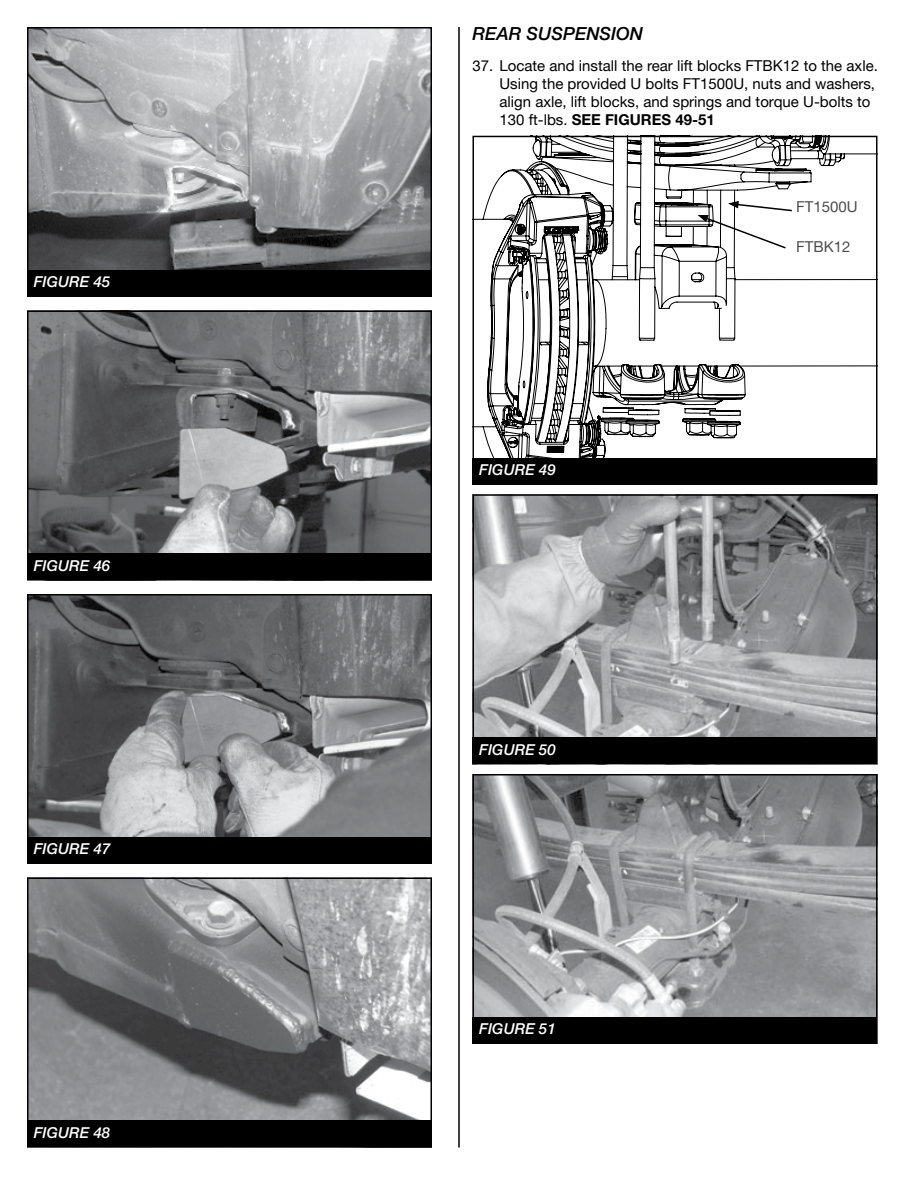
<style>
.page{position:relative;width:918px;height:1188px;background:#fff}
.page>*{position:absolute;margin:0;border:0;box-sizing:border-box;transform-origin:0 0}
.t1{font:italic 500 18px "Helvetica Neue LT Std";color:#000}
.t2{font:15px/18px "Helvetica Neue LT Std";color:#000}
.t3{font:italic 500 15px "Helvetica Neue LT Std";color:#fff}
.t4{font:15px "Helvetica Neue LT Std";color:#4d4d4d}
.s1{font-weight:700}
</style>
<div class="page">
<hr style="left:458px;top:27px;width:2px;height:1121px;background:#000">
<img style="left:30px;top:30px;width:399px;height:240px">
<div style="left:27px;top:27px;width:405px;height:270px;border:2px solid #000"></div>
<div style="left:27px;top:270px;width:405px;height:27px;background:#000"></div>
<img style="left:30px;top:313px;width:399px;height:241px">
<div style="left:27px;top:310px;width:405px;height:270px;border:2px solid #000"></div>
<div style="left:27px;top:554px;width:405px;height:26px;background:#000"></div>
<img style="left:30px;top:597px;width:399px;height:240px">
<div style="left:27px;top:594px;width:405px;height:270px;border:2px solid #000"></div>
<div style="left:27px;top:837px;width:405px;height:27px;background:#000"></div>
<img style="left:30px;top:881px;width:399px;height:239px">
<div style="left:27px;top:878px;width:405px;height:270px;border:2px solid #000"></div>
<div style="left:27px;top:1120px;width:405px;height:28px;background:#000"></div>
<img style="left:475px;top:497px;width:400px;height:240px">
<div style="left:472px;top:494px;width:406px;height:270px;border:2px solid #000"></div>
<div style="left:472px;top:737px;width:406px;height:27px;background:#000"></div>
<img style="left:475px;top:777px;width:400px;height:240px">
<div style="left:472px;top:774px;width:406px;height:270px;border:2px solid #000"></div>
<div style="left:472px;top:1017px;width:406px;height:27px;background:#000"></div>
<svg style="left:475px;top:139px;width:400px;height:319px"></svg>
<div style="left:472px;top:136px;width:406px;height:349px;border:2px solid #000"></div>
<svg style="left:698px;top:201px;width:96px;height:49px"></svg>
<div style="left:472px;top:458px;width:406px;height:27px;background:#000"></div>
<p class="t3" style="left:34px;top:273px;width:78px">FIGURE 45</p>
<p class="t3" style="left:34px;top:557px;width:78px">FIGURE 46</p>
<p class="t3" style="left:34px;top:840px;width:78px">FIGURE 47</p>
<p class="t3" style="left:34px;top:1124px;width:78px">FIGURE 48</p>
<p class="t1" style="left:472px;top:23px;width:172px">REAR SUSPENSION</p>
<p class="t2" style="left:500px;top:57px;width:380px;text-indent:-27px">37. Locate and install the rear lift blocks FTBK12 to the axle.<br>Using the provided U bolts FT1500U, nuts and washers, align axle, lift blocks, and springs and torque U-bolts to 130 ft-lbs. <span class="s1">SEE FIGURES 49-51</span></p>
<p class="t3" style="left:479px;top:461px;width:78px">FIGURE 49</p>
<p class="t3" style="left:479px;top:741px;width:78px">FIGURE 50</p>
<p class="t3" style="left:479px;top:1020px;width:78px">FIGURE 51</p>
<p class="t4" style="left:796px;top:198px;width:63px">FT1500U</p>
<p class="t4" style="left:796px;top:238px;width:56px">FTBK12</p>
</div>
